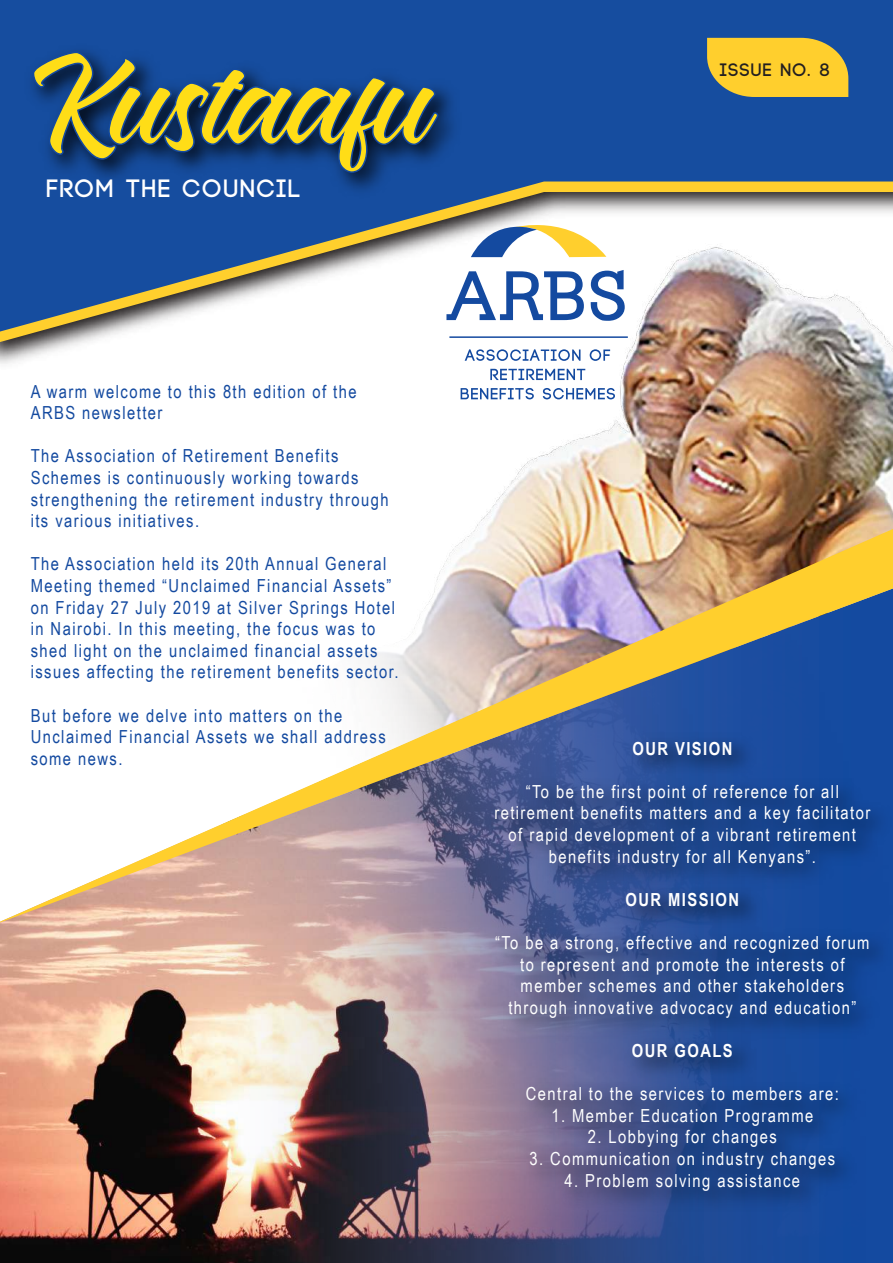
<style>
.page{position:relative;width:893px;height:1263px;background:#fff}
.page>*{position:absolute;margin:0;border:0;box-sizing:border-box;transform-origin:0 0}
.t1{font:700 25.05px "Code";letter-spacing:.08em;color:#fff}
.t2{font:18px/21.6px "Arial Narrow";letter-spacing:.08em;color:#144aa0}
.t3{font:18px/21.6px "Arial Narrow";letter-spacing:.08em;color:#fff;text-align:center}
.t4{font:700 18px "Arial Narrow";letter-spacing:.08em;color:#fff}
.t5{font:700 18px "Code";letter-spacing:.08em;color:#231f20}
</style>
<div class="page">
<img style="left:460px;top:377px;width:433px;height:146px">
<img style="left:0;top:342px;width:893px;height:35px">
<svg style="left:0;top:332px;width:889px;height:10px"></svg>
<svg style="left:0;top:0;width:893px;height:332px;fill:#164d9f"></svg>
<img style="left:0;top:927px;width:477px;height:336px">
<svg style="left:446px;top:271px;width:138px;height:49px"></svg>
<svg style="left:591px;top:270px;width:34px;height:51px"></svg>
<svg style="left:465px;top:349px;width:115px;height:12px"></svg>
<svg style="left:590px;top:349px;width:20px;height:12px"></svg>
<svg style="left:490px;top:369px;width:95px;height:11px"></svg>
<svg style="left:461px;top:388px;width:73px;height:11px"></svg>
<svg style="left:543px;top:388px;width:72px;height:11px"></svg>
<hr style="left:449px;top:336px;width:179px;height:2px;background:#144aa0">
<svg style="left:471px;top:213px;width:135px;height:44px"></svg>
<div style="left:19px;top:37px;width:451px;height:167px;background:#164d9f"></div>
<svg style="left:32px;top:51px;width:408px;height:185px;background:#3d5e77"></svg>
<svg style="left:707px;top:38px;width:141px;height:59px;background:#e8c238"></svg>
<img style="left:0;top:523px;width:893px;height:404px">
<img style="left:477px;top:725px;width:416px;height:538px">
<h1 class="t1" style="left:47px;top:176px;width:255px">FROM THE COUNCIL</h1>
<p class="t2" style="left:31px;top:380px;width:327px">A warm welcome to this 8th edition of the<br>ARBS newsletter</p>
<p class="t2" style="left:31px;top:445px;width:359px">The Association of Retirement Benefits Schemes is continuously working towards strengthening the retirement industry through its various initiatives.</p>
<p class="t2" style="left:31px;top:553px;width:369px">The Association held its 20th Annual General Meeting themed “Unclaimed Financial Assets” on Friday 27 July 2019 at Silver Springs Hotel in Nairobi. In this meeting, the focus was to shed light on the unclaimed financial assets issues affecting the retirement benefits sector.</p>
<p class="t2" style="left:31px;top:704px;width:356px">But before we delve into matters on the<br>Unclaimed Financial Assets we shall address some news.</p>
<p class="t5" style="left:720px;top:61px;width:111px">ISSUE No. 8</p>
<p class="t4" style="left:632px;top:735px;width:101px">OUR VISION</p>
<p class="t3" style="left:494px;top:780px;width:377px">“To be the first point of reference for all retirement benefits matters and a key facilitator of rapid development of a vibrant retirement benefits industry for all Kenyans”.</p>
<p class="t4" style="left:625px;top:886px;width:115px">OUR MISSION</p>
<p class="t3" style="left:495px;top:931px;width:376px">“To be a strong, effective and recognized forum to represent and promote the interests of member schemes and other stakeholders through innovative advocacy and education”</p>
<p class="t4" style="left:632px;top:1037px;width:102px">OUR GOALS</p>
<p class="t3" style="left:526px;top:1082px;width:315px">Central to the services to members are:</p>
<p class="t3" style="left:551px;top:1104px;width:263px">1. Member Education Programme</p>
<p class="t3" style="left:588px;top:1125px;width:191px">2. Lobbying for changes</p>
<p class="t3" style="left:530px;top:1147px;width:307px">3. Communication on industry changes</p>
<p class="t3" style="left:565px;top:1169px;width:237px">4. Problem solving assistance</p>
</div>
